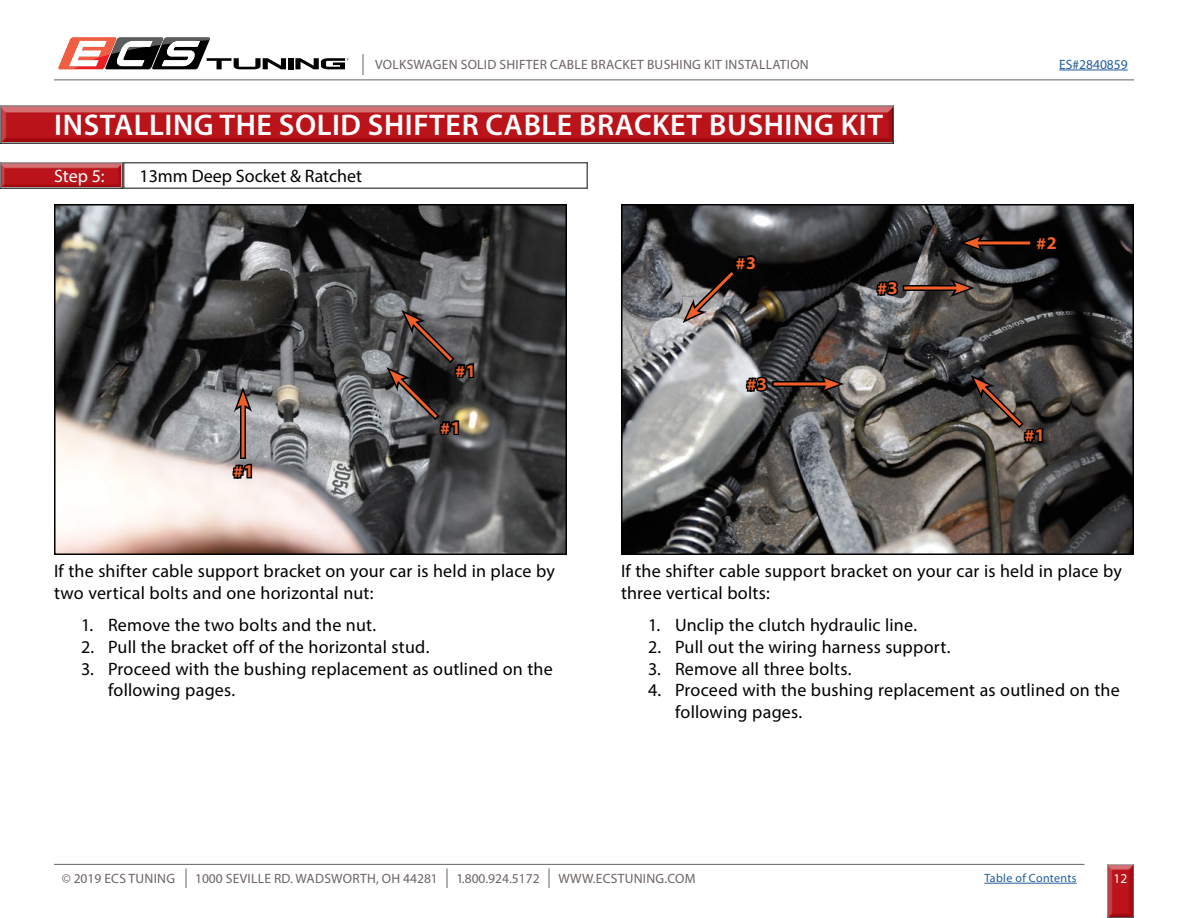
<style>
.page{position:relative;width:1188px;height:918px;background:#fff}
.page>*{position:absolute;margin:0;border:0;box-sizing:border-box;transform-origin:0 0}
.t1{font:600 30px "Myriad Pro";letter-spacing:.02em;color:#fff}
.t2{font:18px/21.6px "Myriad Pro";letter-spacing:.01em;color:#000}
.t3{font:700 18px "Myriad Pro";color:#f15f29}
.t4{font:18px "Myriad Pro";color:#fff}
.t5{font:13.5px "Myriad Pro";letter-spacing:.02em;color:#6c6361}
.t6{font:13.5px "Myriad Pro";color:#6c6361}
.t7{font:13.5px "Myriad Pro";color:#215e9e}
.t8{font:13.5px "Myriad Pro";color:#fff}
.t9{font:12px "Myriad Pro";letter-spacing:.025em;color:#215e9e}
</style>
<div class="page">
<div style="left:288px;top:58px;width:5px;height:11px;background:#000"></div>
<svg style="left:58px;top:38px;width:228px;height:31px"></svg>
<svg style="left:295px;top:58px;width:54px;height:11px"></svg>
<hr style="left:54px;top:80px;width:1080px;height:1px;background:#6c6361">
<svg style="left:363px;top:54px;width:1px;height:21px"></svg>
<div style="left:1101px;top:861px;width:39px;height:57px;background:#000;opacity:.75"></div>
<hr style="left:984px;top:883px;width:93px;height:1px;background:#215e9e">
<hr style="left:54px;top:864px;width:1030px;height:1px;background:#6c6361">
<svg style="left:549px;top:868px;width:1px;height:20px"></svg>
<svg style="left:186px;top:868px;width:1px;height:20px"></svg>
<svg style="left:447px;top:868px;width:1px;height:20px"></svg>
<hr style="left:1059px;top:70px;width:69px;height:1px;background:#215e9e">
<div style="left:0;top:159px;width:129px;height:30px;background:#000;opacity:.75"></div>
<img style="left:57px;top:207px;width:507px;height:345px">
<div style="left:54px;top:204px;width:513px;height:351px;border:2px solid #000"></div>
<img style="left:624px;top:207px;width:507px;height:345px">
<div style="left:621px;top:204px;width:513px;height:351px;border:2px solid #000"></div>
<svg style="left:772px;top:381px;width:47px;height:6px"></svg>
<svg style="left:774px;top:382px;width:45px;height:4px"></svg>
<svg style="left:819px;top:375px;width:25px;height:18px"></svg>
<svg style="left:683px;top:254px;width:75px;height:69px"></svg>
<svg style="left:744px;top:375px;width:25px;height:19px"></svg>
<div style="left:903px;top:285px;width:57px;height:6px;background:#000"></div>
<svg style="left:904px;top:286px;width:46px;height:4px"></svg>
<svg style="left:950px;top:279px;width:25px;height:18px"></svg>
<svg style="left:875px;top:279px;width:25px;height:19px"></svg>
<div style="left:974px;top:240px;width:58px;height:6px;background:#782f14"></div>
<hr style="left:975px;top:242px;width:55px;height:2px;background:#f15f29">
<svg style="left:960px;top:234px;width:25px;height:18px"></svg>
<svg style="left:1034px;top:234px;width:25px;height:19px"></svg>
<svg style="left:971px;top:375px;width:74px;height:70px"></svg>
<div style="left:240px;top:402px;width:6px;height:57px;background:#782f14"></div>
<hr style="left:242px;top:402px;width:2px;height:56px;background:#f15f29">
<svg style="left:234px;top:387px;width:18px;height:25px"></svg>
<svg style="left:231px;top:462px;width:23px;height:19px"></svg>
<svg style="left:386px;top:310px;width:90px;height:127px"></svg>
<div style="left:0;top:101px;width:902px;height:43px;background:#000;opacity:.75"></div>
<p class="t5" style="left:375px;top:56px;width:435px">VOLKSWAGEN SOLID SHIFTER CABLE BRACKET BUSHING KIT INSTALLATION</p>
<h1 class="t1" style="left:54px;top:106px;width:830px">INSTALLING THE SOLID SHIFTER CABLE BRACKET BUSHING KIT</h1>
<p class="t4" style="left:54px;top:164px;width:52px">Step 5:</p>
<p class="t2" style="left:140px;top:164px;width:224px">13mm Deep Socket &amp; Ratchet</p>
<p class="t3" style="left:233px;top:459px;width:22px">#1</p>
<p class="t3" style="left:455px;top:359px;width:22px">#1</p>
<p class="t3" style="left:440px;top:416px;width:22px">#1</p>
<p class="t3" style="left:736px;top:251px;width:22px">#3</p>
<p class="t3" style="left:747px;top:372px;width:22px">#3</p>
<p class="t3" style="left:877px;top:276px;width:22px">#3</p>
<p class="t7" style="left:1059px;top:56px;width:70px">ES#2840859</p>
<p class="t3" style="left:1036px;top:231px;width:22px">#2</p>
<p class="t3" style="left:1024px;top:424px;width:22px">#1</p>
<p class="t2" style="left:54px;top:560px;width:502px">If the shifter cable support bracket on your car is held in place by two vertical bolts and one horizontal nut:</p>
<p class="t2" style="left:81px;top:614px;width:297px">1. Remove the two bolts and the nut.</p>
<p class="t2" style="left:81px;top:636px;width:350px">2. Pull the bracket off of the horizontal stud.</p>
<p class="t2" style="left:108px;top:658px;width:446px;text-indent:-27px">3. Proceed with the bushing replacement as outlined on the following pages.</p>
<p class="t2" style="left:621px;top:560px;width:502px">If the shifter cable support bracket on your car is held in place by three vertical bolts:</p>
<p class="t2" style="left:648px;top:614px;width:271px">1. Unclip the clutch hydraulic line.</p>
<p class="t2" style="left:648px;top:636px;width:304px">2. Pull out the wiring harness support.</p>
<p class="t2" style="left:648px;top:658px;width:205px">3. Remove all three bolts.</p>
<p class="t2" style="left:675px;top:679px;width:446px;text-indent:-27px">4. Proceed with the bushing replacement as outlined on the following pages.</p>
<p class="t5" style="left:62px;top:870px;width:115px">© 2019 ECS TUNING</p>
<p class="t5" style="left:195px;top:870px;width:244px">1000 SEVILLE RD. WADSWORTH, OH 44281</p>
<p class="t6" style="left:456px;top:870px;width:85px">1.800.924.5172</p>
<p class="t5" style="left:558px;top:870px;width:139px">WWW.ECSTUNING.COM</p>
<p class="t9" style="left:984px;top:871px;width:94px">Table of Contents</p>
<p class="t8" style="left:1114px;top:870px;width:15px">12</p>
</div>
